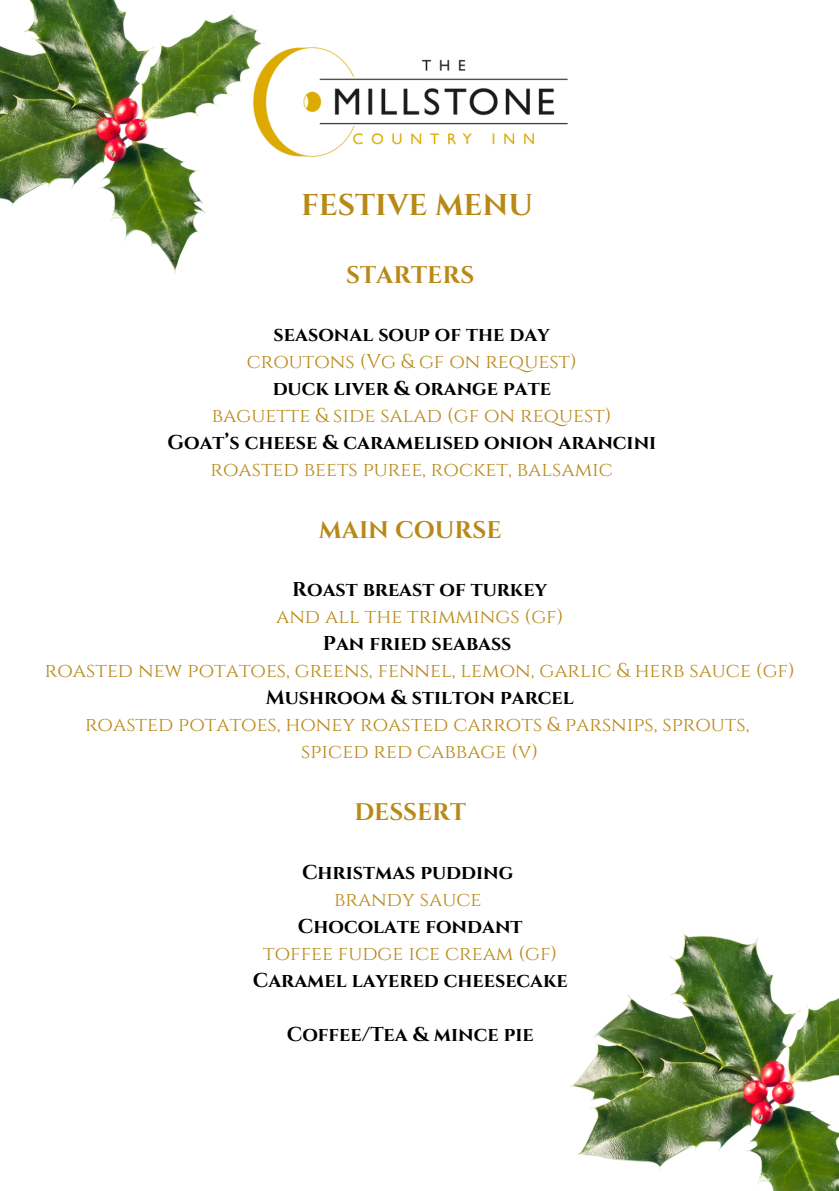
<style>
.page{position:relative;width:839px;height:1191px;background:#fff}
.page>*{position:absolute;margin:0;border:0;box-sizing:border-box;transform-origin:0 0}
.t1{font:700 30px "Cinzel";color:#b88917}
.t2{font:700 24px "Cinzel";color:#b88917}
.t3{font:20px "Cinzel";color:#b88917}
.t4{font:700 20px "Cinzel";color:#000}
</style>
<div class="page">
<img style="left:266px;top:47px;width:302px;height:110px">
<img style="left:570px;top:930px;width:268px;height:261px">
<img style="left:0;top:0;width:266px;height:273px">
<p class="t1" style="left:301px;top:186px;width:234px">FESTIVE MENU</p>
<h1 class="t2" style="left:346px;top:259px;width:129px">STARTERS</h1>
<p class="t4" style="left:273px;top:322px;width:278px">seasonal soup of the day</p>
<p class="t3" style="left:247px;top:349px;width:332px">croutons (Vg &amp; gf on request)</p>
<p class="t4" style="left:273px;top:376px;width:280px">duck liver &amp; orange pate</p>
<p class="t3" style="left:212px;top:403px;width:401px">baguette &amp; side salad (gf on request)</p>
<h2 class="t4" style="left:167px;top:430px;width:490px">Goat’s cheese &amp; caramelised onion arancini</h2>
<p class="t3" style="left:210px;top:457px;width:404px">roasted beets puree, rocket, balsamic</p>
<h2 class="t2" style="left:319px;top:514px;width:184px">MAIN COURSE</h2>
<p class="t4" style="left:292px;top:577px;width:256px">Roast breast of turkey</p>
<p class="t3" style="left:276px;top:604px;width:289px">and all the trimmings (gf)</p>
<p class="t4" style="left:323px;top:631px;width:190px">Pan fried seabass</p>
<p class="t3" style="left:45px;top:658px;width:751px">roasted new potatoes, greens, fennel, lemon, garlic &amp; herb sauce (gf)</p>
<p class="t4" style="left:266px;top:685px;width:309px">Mushroom &amp; stilton parcel</p>
<p class="t3" style="left:85px;top:712px;width:665px">roasted potatoes, honey roasted carrots &amp; parsnips, sprouts,</p>
<h2 class="t3" style="left:301px;top:739px;width:238px">spiced red cabbage (v)</h2>
<p class="t2" style="left:354px;top:797px;width:113px">DESSERT</p>
<p class="t4" style="left:302px;top:859px;width:213px">Christmas pudding</p>
<p class="t3" style="left:334px;top:886px;width:149px">brandy sauce</p>
<p class="t4" style="left:298px;top:913px;width:226px">Chocolate fondant</p>
<p class="t3" style="left:263px;top:940px;width:296px">toffee fudge ice cream (gf)</p>
<p class="t4" style="left:253px;top:967px;width:316px">Caramel layered cheesecake</p>
<h3 class="t4" style="left:287px;top:1021px;width:248px">Coffee/Tea &amp; mince pie</h3>
</div>
